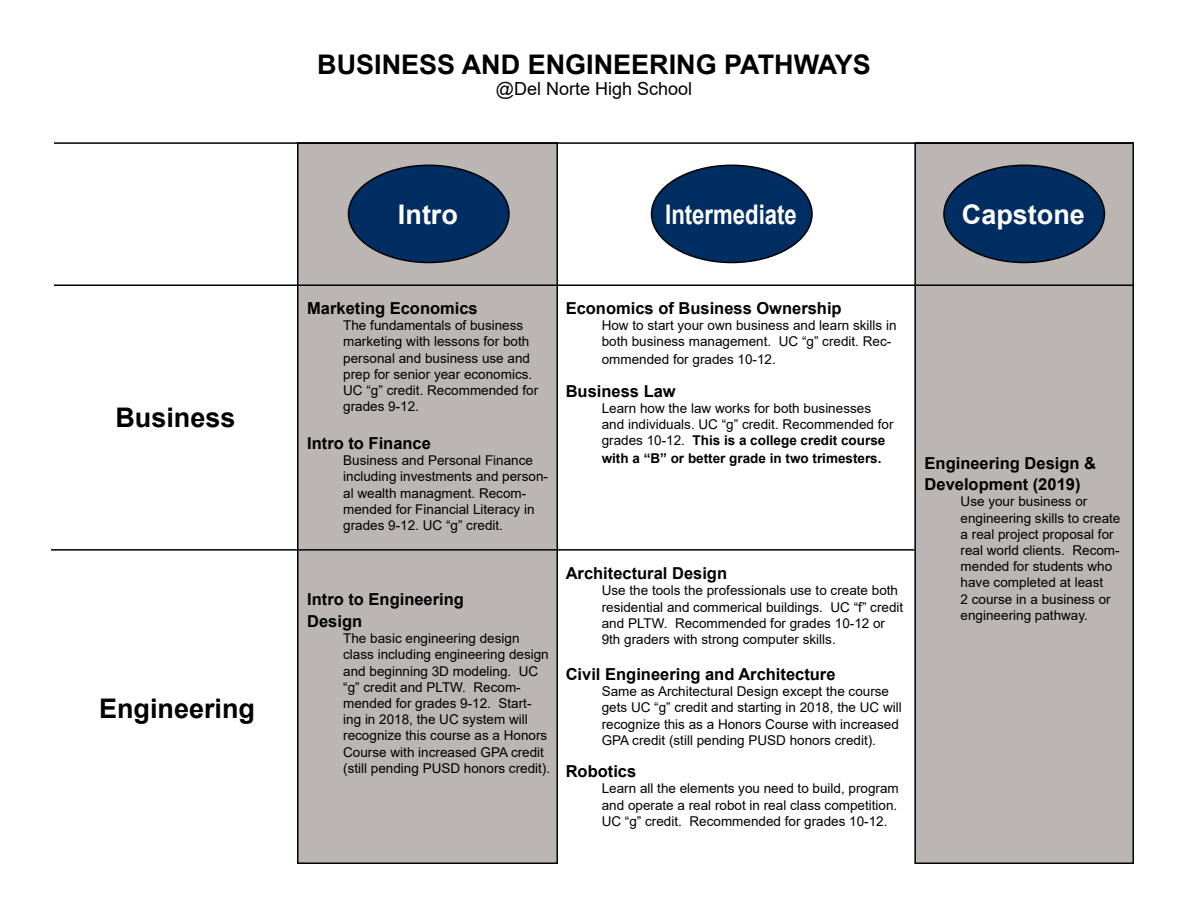
<style>
.page{position:relative;width:1188px;height:918px;background:#fff}
.page>*{position:absolute;margin:0;border:0;box-sizing:border-box;transform-origin:0 0}
.t1{font:700 27px "Arial";color:#000}
.t2{font:700 27px "Arial";color:#fff}
.t3{font:700 27px "Arial";color:#fff;scale:.82 1}
.t4{font:18px "Arial";color:#000}
.t5{font:700 16.5px/21.6px "Arial";color:#000}
.t6{font:13.5px/16.2px "Arial";color:#000}
.t7{font:700 13.5px "Arial";color:#000}
.s1{font-weight:700}
</style>
<div class="page">
<div style="left:298px;top:143px;width:259px;height:720px;background:#bbb5b4"></div>
<div style="left:297px;top:142px;width:261px;height:722px;border:2px solid #000"></div>
<div style="left:915px;top:143px;width:218px;height:720px;background:#bbb5b4"></div>
<div style="left:914px;top:142px;width:220px;height:722px;border:2px solid #000"></div>
<hr style="left:54px;top:142px;width:1080px;height:2px;background:#000">
<hr style="left:51px;top:549px;width:863px;height:2px;background:#000">
<hr style="left:54px;top:284px;width:1080px;height:2px;background:#000">
<div style="left:348px;top:165px;width:161px;height:98px;background:#002d62;border-radius:50%"></div>
<div style="left:348px;top:165px;width:162px;height:98px;border:2px solid #000;border-radius:50%"></div>
<div style="left:944px;top:165px;width:160px;height:98px;background:#002d62;border-radius:50%"></div>
<div style="left:943px;top:165px;width:162px;height:98px;border:2px solid #000;border-radius:50%"></div>
<div style="left:652px;top:165px;width:160px;height:98px;background:#002d62;border-radius:50%"></div>
<div style="left:651px;top:165px;width:162px;height:98px;border:2px solid #000;border-radius:50%"></div>
<h1 class="t1" style="left:115px;top:399px;width:122px">Business</h1>
<h1 class="t1" style="left:99px;top:690px;width:158px">Engineering</h1>
<h1 class="t1" style="left:317px;top:45px;width:555px">BUSINESS AND ENGINEERING PATHWAYS</h1>
<h2 class="t4" style="left:496px;top:77px;width:198px">@Del Norte High School</h2>
<h1 class="t2" style="left:398px;top:195px;width:61px">Intro</h1>
<h1 class="t3" style="left:665px;top:195px;width:162px">Intermediate</h1>
<h1 class="t2" style="left:962px;top:195px;width:125px">Capstone</h1>
<p class="t5" style="left:566px;top:298px;width:277px">Economics of Business Ownership</p>
<p class="t6" style="left:602px;top:317px;width:296px">How to start your own business and learn skills in both business management. UC “g” credit. Rec-</p>
<p class="t6" style="left:602px;top:351px;width:176px">ommended for grades 10-12.</p>
<p class="t5" style="left:566px;top:380px;width:112px">Business Law</p>
<p class="t6" style="left:602px;top:400px;width:293px">Learn how the law works for both businesses and individuals. UC “g” credit. Recommended for grades 10-12. <span class="s1">This is a college credit course</span></p>
<p class="t7" style="left:602px;top:449px;width:281px">with a “B” or better grade in two trimesters.</p>
<p class="t5" style="left:307px;top:298px;width:172px">Marketing Economics</p>
<p class="t6" style="left:343px;top:317px;width:197px">The fundamentals of business marketing with lessons for both personal and business use and prep for senior year economics.<br>UC “g” credit. Recommended for grades 9-12.</p>
<p class="t5" style="left:307px;top:433px;width:125px">Intro to Finance</p>
<p class="t6" style="left:343px;top:452px;width:206px">Business and Personal Finance including investments and person&shy;al wealth managment. Recom&shy;mended for Financial Literacy in grades 9-12. UC “g” credit.</p>
<p class="t5" style="left:925px;top:452px;width:173px">Engineering Design &amp;<br>Development (2019)</p>
<p class="t6" style="left:961px;top:493px;width:161px">Use your business or engineering skills to create a real project proposal for real world clients. Recom&shy;mended for students who have completed at least<br>2 course in a business or engineering pathway.</p>
<p class="t5" style="left:566px;top:563px;width:163px">Architectural Design</p>
<p class="t6" style="left:602px;top:582px;width:303px">Use the tools the professionals use to create both residential and commerical buildings. UC “f” credit and PLTW. Recommended for grades 10-12 or 9th graders with strong computer skills.</p>
<p class="t5" style="left:566px;top:664px;width:271px">Civil Engineering and Architecture</p>
<p class="t6" style="left:602px;top:683px;width:302px">Same as Architectural Design except the course gets UC “g” credit and starting in 2018, the UC will recognize this as a Honors Course with increased GPA credit (still pending PUSD honors credit).</p>
<p class="t5" style="left:566px;top:761px;width:72px">Robotics</p>
<p class="t6" style="left:602px;top:780px;width:299px;text-align:justify">Learn all the elements you need to build, program and operate a real robot in real class competition.<br>UC “g” credit. Recommended for grades 10-12.</p>
<p class="t5" style="left:307px;top:589px;width:158px">Intro to Engineering<br>Design</p>
<p class="t6" style="left:343px;top:630px;width:208px">The basic engineering design class including engineering design and beginning 3D modeling. UC “g” credit and PLTW. Recom&shy;mended for grades 9-12. Start&shy;ing in 2018, the UC system will recognize this course as a Honors<br>Course with increased GPA credit (still pending PUSD honors credit).</p>
</div>
